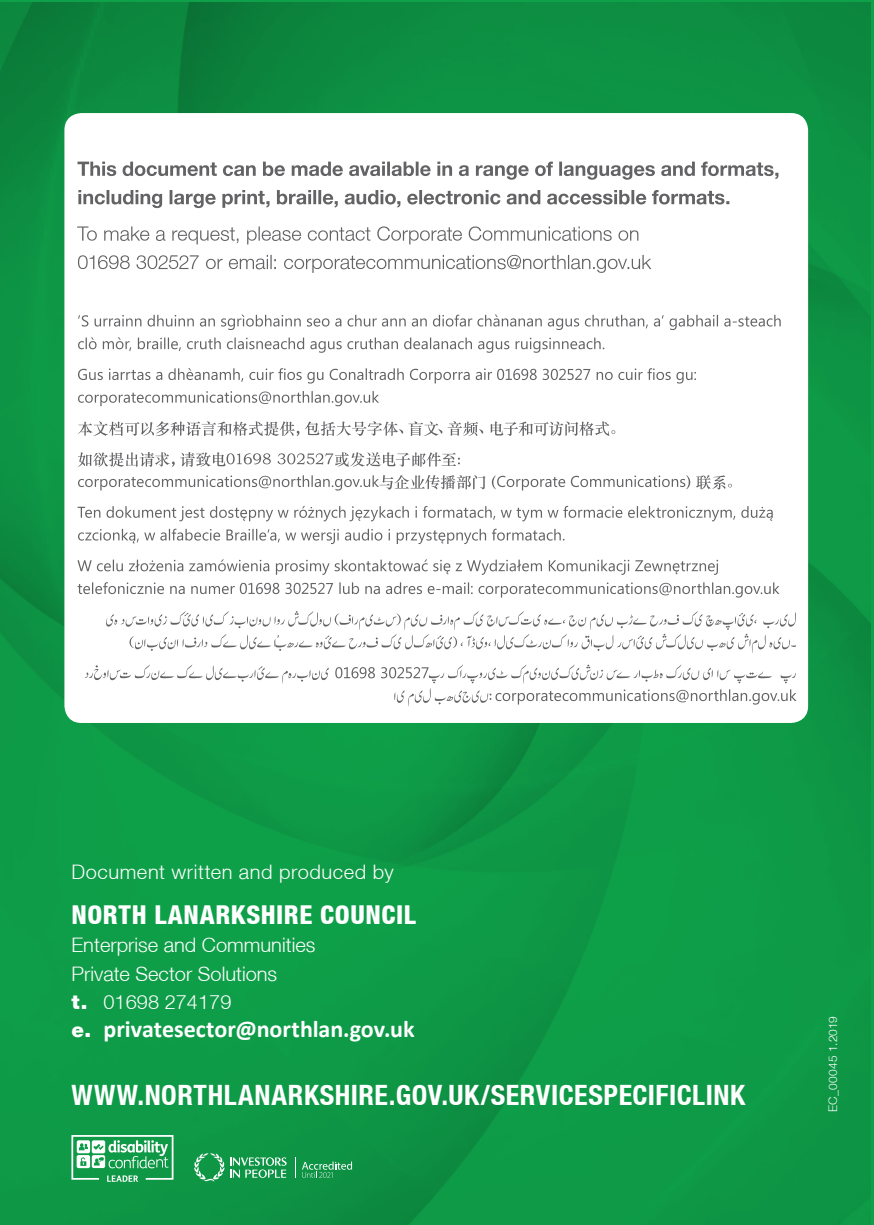
<style>
.page{position:relative;width:874px;height:1225px;background:#fff}
.page>*{position:absolute;margin:0;border:0;box-sizing:border-box;transform-origin:0 0}
.t1{font:700 condensed 28px "Helvetica Neue LT";letter-spacing:.02em;color:#fff}
.t2{font:800 condensed 26px "Helvetica Neue LT";letter-spacing:.02em;color:#fff}
.t3{font:700 24px "Calibri";color:#fff}
.t4{font:300 20px/28px "Helvetica Neue LT";color:#fff}
.t5{font:300 20px "Helvetica Neue LT";letter-spacing:.03em;color:#fff}
.t6{font:300 12px "Helvetica Neue LT";letter-spacing:.02em;color:#fff}
.s1{font-weight:900}
.s2{font-family:"Helvetica Neue LT";font-weight:900;font-size:20px}
</style>
<div class="page">
<img style="left:0;top:2px;width:869px;height:1223px">
<div style="left:64px;top:113px;width:743px;height:610px;background:#fff;border-radius:17px"></div>
<svg style="left:85px;top:664px;width:711px;height:42px"></svg>
<svg style="left:106px;top:611px;width:689px;height:42px"></svg>
<svg style="left:78px;top:582px;width:701px;height:15px"></svg>
<svg style="left:77px;top:559px;width:640px;height:16px"></svg>
<svg style="left:78px;top:529px;width:486px;height:15px"></svg>
<svg style="left:77px;top:506px;width:695px;height:15px"></svg>
<svg style="left:78px;top:475px;width:653px;height:15px"></svg>
<svg style="left:78px;top:452px;width:381px;height:15px"></svg>
<svg style="left:78px;top:421px;width:537px;height:15px"></svg>
<svg style="left:78px;top:391px;width:301px;height:15px"></svg>
<svg style="left:78px;top:368px;width:617px;height:15px"></svg>
<svg style="left:78px;top:337px;width:526px;height:16px"></svg>
<svg style="left:78px;top:314px;width:702px;height:16px"></svg>
<svg style="left:78px;top:255px;width:573px;height:18px"></svg>
<svg style="left:77px;top:226px;width:561px;height:18px"></svg>
<svg style="left:78px;top:190px;width:651px;height:18px"></svg>
<svg style="left:77px;top:162px;width:701px;height:18px"></svg>
<svg style="left:193px;top:1153px;width:94px;height:28px;background:#3fab6b"></svg>
<svg style="left:294px;top:1157px;width:1px;height:20px"></svg>
<svg style="left:302px;top:1161px;width:50px;height:16px"></svg>
<svg style="left:71px;top:1135px;width:102px;height:46px"></svg>
<p class="t5" style="left:71px;top:860px;width:323px">Document written and produced by</p>
<h2 class="t2" style="left:71px;top:899px;width:345px">NORTH LANARKSHIRE COUNCIL</h2>
<p class="t4" style="left:71px;top:931px;width:245px">Enterprise and Communities<br>Private Sector Solutions<br><span class="s1">t.</span> 01698 274179</p>
<p class="t3" style="left:71px;top:1014px;width:344px"><span class="s2">e.</span> privatesector@northlan.gov.uk</p>
<h1 class="t1" style="left:71px;top:1077px;width:674px">WWW.NORTHLANARKSHIRE.GOV.UK/SERVICESPECIFICLINK</h1>
<p class="t6" style="left:825px;top:1112px;width:97px;rotate:-90deg">EC_00045 1.2019</p>
</div>
